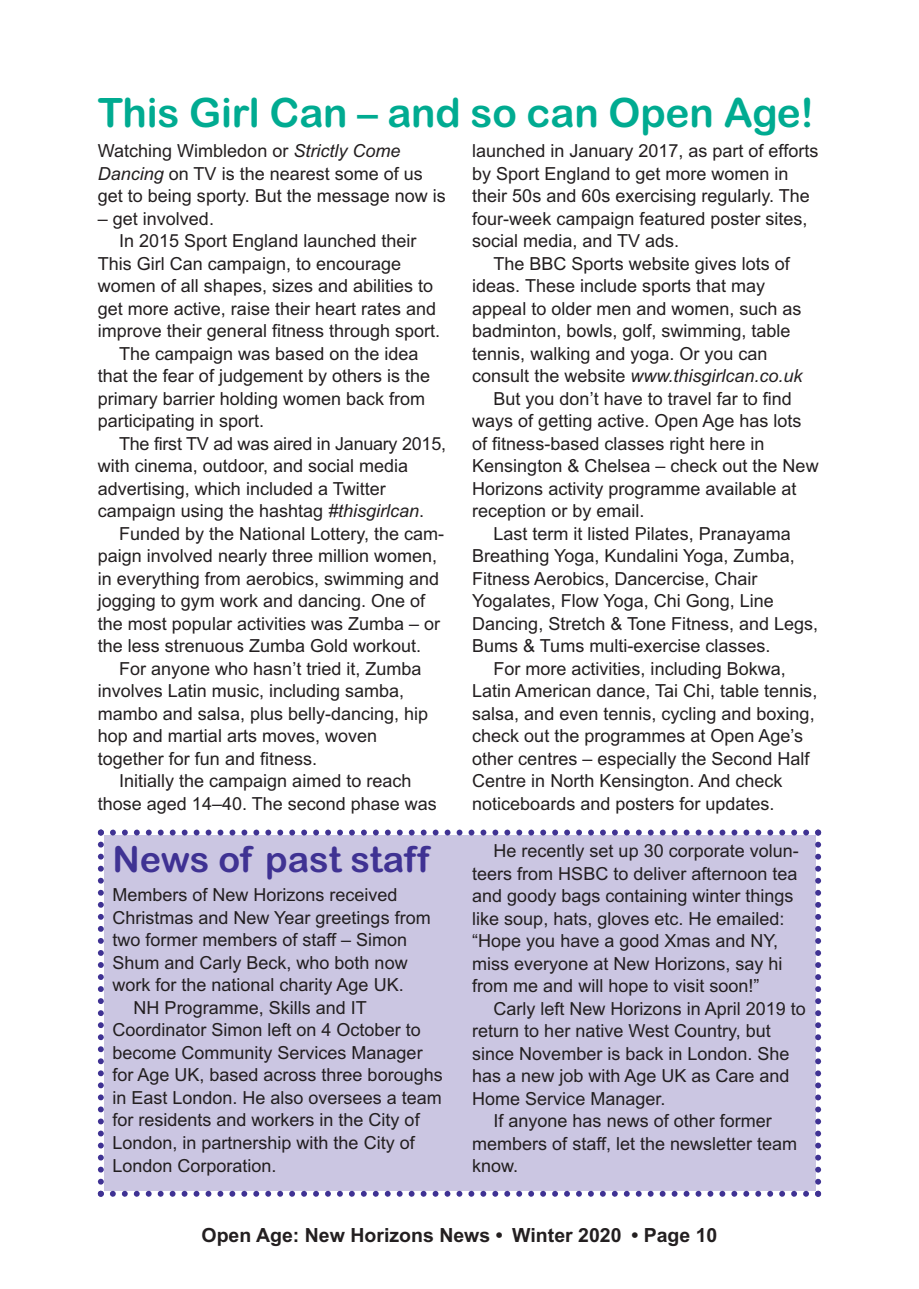
<style>
.page{position:relative;width:919px;height:1289px;background:#fff}
.page>*{position:absolute;margin:0;border:0;box-sizing:border-box;transform-origin:0 0}
.t1{font:40.5px "Arial Rounded MT Bold";letter-spacing:-.005em;color:#00ab91}
.t2{font:36px "Arial Rounded MT Bold";color:#3f3293}
.t3{font:700 19.5px "Arial";color:#231f20}
.t4{font:18px/22.5px "Arial";color:#231f20}
.t5{font:18px "Arial Italic MT OTF";color:#231f20}
.s1{font-family:"Arial Italic MT OTF"}
.s2{font-family:"Arial"}
</style>
<div class="page">
<div style="left:98px;top:829px;width:723px;height:367px;background:#cbc6e2"></div>
<h1 class="t1" style="left:98px;top:90px;width:717px">This Girl Can – and so can Open Age!</h1>
<p class="t4" style="left:98px;top:140px;width:349px">Watching Wimbledon or <span class="s1">Strictly Come<br>Dancing</span> on TV is the nearest some of us get to being sporty. But the message now is</p>
<p class="t4" style="left:98px;top:207px;width:118px">– get involved.</p>
<p class="t4" style="left:119px;top:230px;width:299px">In 2015 Sport England launched their</p>
<p class="t4" style="left:98px;top:252px;width:305px">This Girl Can campaign, to encourage</p>
<p class="t4" style="left:98px;top:275px;width:337px">women of all shapes, sizes and abilities to</p>
<p class="t4" style="left:98px;top:297px;width:340px">get more active, raise their heart rates and</p>
<p class="t4" style="left:98px;top:320px;width:344px">improve their general fitness through sport.</p>
<p class="t4" style="left:119px;top:342px;width:301px">The campaign was based on the idea</p>
<p class="t4" style="left:98px;top:365px;width:334px">that the fear of judgement by others is the</p>
<p class="t4" style="left:98px;top:387px;width:329px">primary barrier holding women back from</p>
<p class="t4" style="left:98px;top:410px;width:168px">participating in sport.</p>
<p class="t4" style="left:119px;top:432px;width:328px">The first TV ad was aired in January 2015,</p>
<p class="t4" style="left:98px;top:455px;width:312px">with cinema, outdoor, and social media</p>
<p class="t4" style="left:98px;top:477px;width:289px">advertising, which included a Twitter</p>
<p class="t4" style="left:98px;top:500px;width:328px">campaign using the hashtag <span class="s1">#thisgirlcan</span>.</p>
<p class="t4" style="left:119px;top:522px;width:326px">Funded by the National Lottery, the cam-</p>
<p class="t4" style="left:98px;top:545px;width:341px">paign involved nearly three million women,</p>
<p class="t4" style="left:98px;top:567px;width:343px">in everything from aerobics, swimming and</p>
<p class="t4" style="left:98px;top:590px;width:329px">jogging to gym work and dancing. One of</p>
<p class="t4" style="left:98px;top:612px;width:344px">the most popular activities was Zumba – or</p>
<p class="t4" style="left:98px;top:635px;width:325px">the less strenuous Zumba Gold workout.</p>
<p class="t4" style="left:119px;top:657px;width:304px">For anyone who hasn’t tried it, Zumba</p>
<p class="t4" style="left:98px;top:680px;width:308px">involves Latin music, including samba,</p>
<p class="t4" style="left:98px;top:702px;width:332px">mambo and salsa, plus belly-dancing, hip</p>
<p class="t4" style="left:98px;top:725px;width:281px">hop and martial arts moves, woven</p>
<p class="t4" style="left:98px;top:747px;width:221px">together for fun and fitness.</p>
<p class="t4" style="left:119px;top:770px;width:294px">Initially the campaign aimed to reach</p>
<p class="t4" style="left:98px;top:792px;width:340px">those aged 14–40. The second phase was</p>
<h2 class="t2" style="left:112px;top:839px;width:318px">News of past staff</h2>
<p class="t4" style="left:112px;top:883px;width:287px">Members of New Horizons received</p>
<p class="t4" style="left:112px;top:906px;width:320px">Christmas and New Year greetings from</p>
<p class="t4" style="left:112px;top:928px;width:296px">two former members of staff – Simon</p>
<p class="t4" style="left:112px;top:951px;width:297px">Shum and Carly Beck, who both now</p>
<p class="t4" style="left:112px;top:973px;width:293px">work for the national charity Age UK.</p>
<p class="t4" style="left:134px;top:996px;width:235px">NH Programme, Skills and IT</p>
<p class="t4" style="left:112px;top:1018px;width:310px">Coordinator Simon left on 4 October to</p>
<p class="t4" style="left:112px;top:1041px;width:312px">become Community Services Manager</p>
<p class="t4" style="left:112px;top:1063px;width:332px">for Age UK, based across three boroughs</p>
<p class="t4" style="left:112px;top:1086px;width:331px">in East London. He also oversees a team</p>
<p class="t4" style="left:112px;top:1108px;width:309px">for residents and workers in the City of</p>
<p class="t4" style="left:112px;top:1131px;width:304px">London, in partnership with the City of</p>
<p class="t4" style="left:112px;top:1153px;width:166px">London Corporation.</p>
<p class="t4" style="left:472px;top:140px;width:347px">launched in January 2017, as part of efforts</p>
<p class="t4" style="left:472px;top:162px;width:318px">by Sport England to get more women in</p>
<p class="t4" style="left:472px;top:185px;width:339px">their 50s and 60s exercising regularly. The</p>
<p class="t4" style="left:472px;top:207px;width:337px">four-week campaign featured poster sites,</p>
<p class="t4" style="left:472px;top:230px;width:208px">social media, and TV ads.</p>
<p class="t4" style="left:493px;top:252px;width:298px">The BBC Sports website gives lots of</p>
<p class="t4" style="left:472px;top:275px;width:294px">ideas. These include sports that may</p>
<p class="t4" style="left:472px;top:297px;width:331px">appeal to older men and women, such as</p>
<p class="t4" style="left:472px;top:320px;width:320px">badminton, bowls, golf, swimming, table</p>
<p class="t4" style="left:472px;top:342px;width:297px">tennis, walking and yoga. Or you can</p>
<p class="t5" style="left:472px;top:365px;width:332px"><span class="s2">consult the website</span> www.thisgirlcan.co.uk</p>
<p class="t4" style="left:493px;top:387px;width:300px">But you don’t have to travel far to find</p>
<p class="t4" style="left:472px;top:410px;width:331px">ways of getting active. Open Age has lots</p>
<p class="t4" style="left:472px;top:432px;width:294px">of fitness-based classes right here in</p>
<p class="t4" style="left:472px;top:455px;width:348px">Kensington &amp; Chelsea – check out the New</p>
<p class="t4" style="left:472px;top:477px;width:326px">Horizons activity programme available at</p>
<p class="t4" style="left:472px;top:500px;width:174px">reception or by email.</p>
<p class="t4" style="left:493px;top:522px;width:299px">Last term it listed Pilates, Pranayama</p>
<p class="t4" style="left:472px;top:545px;width:324px">Breathing Yoga, Kundalini Yoga, Zumba,</p>
<p class="t4" style="left:472px;top:567px;width:287px">Fitness Aerobics, Dancercise, Chair</p>
<p class="t4" style="left:472px;top:590px;width:303px">Yogalates, Flow Yoga, Chi Gong, Line</p>
<p class="t4" style="left:472px;top:612px;width:347px">Dancing, Stretch &amp; Tone Fitness, and Legs,</p>
<p class="t4" style="left:472px;top:635px;width:300px">Bums &amp; Tums multi-exercise classes.</p>
<p class="t4" style="left:493px;top:657px;width:294px">For more activities, including Bokwa,</p>
<p class="t4" style="left:472px;top:680px;width:346px">Latin American dance, Tai Chi, table tennis,</p>
<p class="t4" style="left:472px;top:702px;width:344px">salsa, and even tennis, cycling and boxing,</p>
<p class="t4" style="left:472px;top:725px;width:332px">check out the programmes at Open Age’s</p>
<p class="t4" style="left:472px;top:747px;width:339px">other centres – especially the Second Half</p>
<p class="t4" style="left:472px;top:770px;width:312px">Centre in North Kensington. And check</p>
<p class="t4" style="left:472px;top:792px;width:304px">noticeboards and posters for updates.</p>
<p class="t4" style="left:472px;top:839px;width:328px;text-indent:21px">He recently set up 30 corporate volun&shy;teers from HSBC to deliver afternoon tea and goody bags containing winter things like soup, hats, gloves etc. He emailed: “Hope you have a good Xmas and NY, miss everyone at New Horizons, say hi from me and will hope to visit soon!”</p>
<p class="t4" style="left:493px;top:997px;width:314px">Carly left New Horizons in April 2019 to</p>
<p class="t4" style="left:472px;top:1019px;width:300px">return to her native West Country, but</p>
<p class="t4" style="left:472px;top:1042px;width:319px">since November is back in London. She</p>
<p class="t4" style="left:472px;top:1064px;width:319px">has a new job with Age UK as Care and</p>
<p class="t4" style="left:472px;top:1087px;width:195px">Home Service Manager.</p>
<p class="t4" style="left:493px;top:1109px;width:280px">If anyone has news of other former</p>
<p class="t4" style="left:472px;top:1132px;width:326px">members of staff, let the newsletter team</p>
<p class="t4" style="left:472px;top:1154px;width:48px">know.</p>
<p class="t3" style="left:201px;top:1224px;width:517px">Open Age: New Horizons News • Winter 2020 • Page 10</p>
</div>
